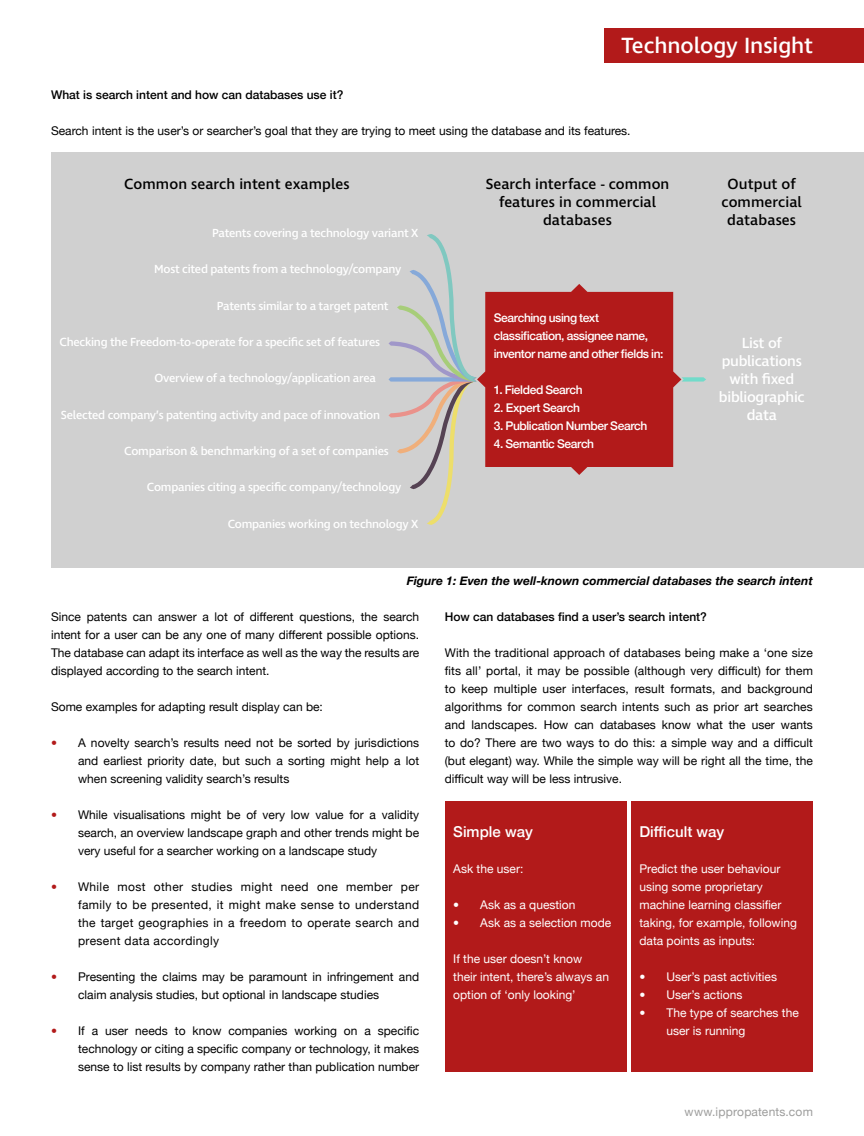
<style>
.page{position:relative;width:864px;height:1136px;background:#fff}
.page>*{position:absolute;margin:0;border:0;box-sizing:border-box;transform-origin:0 0}
.t1{font:500 22.5px "Ingra";letter-spacing:-.005em;color:#fff}
.t2{font:500 15px/18px "Ingra";letter-spacing:.005em;color:#000;text-align:center}
.t3{font:500 15px/18px "Ingra";letter-spacing:-.02em;color:#fff;text-align:center}
.t4{font:500 15px "Helvetica Neue";color:#fff}
.t5{font:12px/18px "Helvetica Neue";color:#000;text-align:justify}
.t6{font:500 12px "Ingra";letter-spacing:-.02em;color:#fff}
.t7{font:12px/18px "Helvetica Neue";color:#fff}
.t8{font:500 12px/18px "Helvetica Neue";letter-spacing:-.035em;color:#fff}
.t9{font:500 12px "Helvetica Neue";color:#000}
.t10{font:italic 700 12px "Helvetica Neue";color:#000}
.t11{font:12px "Helvetica Neue";letter-spacing:.015em;color:#9d9d9c}
</style>
<div class="page">
<div style="left:51px;top:153px;width:812px;height:415px;background:#d0d0d0"></div>
<svg style="left:388px;top:234px;width:318px;height:291px"></svg>
<div style="left:444px;top:801px;width:182px;height:270px;background:#b21a1a"></div>
<div style="left:630px;top:801px;width:182px;height:270px;background:#b21a1a"></div>
<div style="left:604px;top:28px;width:259px;height:34px;background:#b21a1a"></div>
<h1 class="t1" style="left:621px;top:31px;width:193px">Technology Insight</h1>
<p class="t9" style="left:51px;top:85px;width:294px">What is search intent and how can databases use it?</p>
<p class="t5" style="left:51px;top:122px;width:581px">Search intent is the user’s or searcher’s goal that they are trying to meet using the database and its features.</p>
<p class="t2" style="left:124px;top:175px;width:227px">Common search intent examples</p>
<p class="t2" style="left:485px;top:175px;width:185px">Search interface - common features in commercial databases</p>
<p class="t2" style="left:721px;top:175px;width:82px">Output of commercial databases</p>
<p class="t6" style="left:212px;top:225px;width:208px">Patents covering a technology variant X</p>
<p class="t6" style="left:154px;top:262px;width:249px">Most cited patents from a technology/company</p>
<p class="t6" style="left:217px;top:298px;width:173px">Patents similar to a target patent</p>
<p class="t6" style="left:60px;top:334px;width:322px">Checking the Freedom-to-operate for a specific set of features</p>
<p class="t6" style="left:154px;top:371px;width:223px">Overview of a technology/application area</p>
<p class="t6" style="left:61px;top:407px;width:320px">Selected company’s patenting activity and pace of innovation</p>
<p class="t6" style="left:124px;top:443px;width:266px">Comparison &amp; benchmarking of a set of companies</p>
<p class="t6" style="left:147px;top:480px;width:256px">Companies citing a specific company/technology</p>
<p class="t6" style="left:228px;top:516px;width:192px">Companies working on technology X</p>
<p class="t8" style="left:493px;top:308px;width:171px">Searching using text classification, assignee name, inventor name and other fields in:</p>
<p class="t8" style="left:493px;top:380px;width:90px">1. Fielded Search</p>
<p class="t8" style="left:493px;top:398px;width:88px">2. Expert Search</p>
<p class="t8" style="left:493px;top:416px;width:155px">3. Publication Number Search</p>
<p class="t8" style="left:493px;top:434px;width:102px">4. Semantic Search</p>
<p class="t3" style="left:718px;top:335px;width:87px">List of publications with fixed bibliographic data</p>
<p class="t10" style="left:406px;top:571px;width:407px">Figure 1: Even the well-known commercial databases the search intent</p>
<p class="t5" style="left:51px;top:608px;width:369px">Since patents can answer a lot of different questions, the search intent for a user can be any one of many different possible options.<br>The database can adapt its interface as well as the way the results are displayed according to the search intent.</p>
<p class="t5" style="left:51px;top:698px;width:273px">Some examples for adapting result display can be:</p>
<p class="t5" style="left:78px;top:734px;width:342px">A novelty search’s results need not be sorted by jurisdictions and earliest priority date, but such a sorting might help a lot when screening validity search’s results</p>
<p class="t5" style="left:78px;top:806px;width:342px">While visualisations might be of very low value for a validity search, an overview landscape graph and other trends might be very useful for a searcher working on a landscape study</p>
<p class="t5" style="left:78px;top:878px;width:342px">While most other studies might need one member per family to be presented, it might make sense to understand the target geographies in a freedom to operate search and present data accordingly</p>
<p class="t5" style="left:78px;top:968px;width:342px">Presenting the claims may be paramount in infringement and claim analysis studies, but optional in landscape studies</p>
<p class="t5" style="left:78px;top:1022px;width:342px">If a user needs to know companies working on a specific technology or citing a specific company or technology, it makes sense to list results by company rather than publication number</p>
<p class="t9" style="left:444px;top:607px;width:263px">How can databases find a user’s search intent?</p>
<p class="t5" style="left:444px;top:644px;width:369px">With the traditional approach of databases being make a ‘one size fits all’ portal, it may be possible (although very difficult) for them to keep multiple user interfaces, result formats, and background algorithms for common search intents such as prior art searches and landscapes. How can databases know what the user wants to do? There are two ways to do this: a simple way and a difficult (but elegant) way. While the simple way will be right all the time, the difficult way will be less intrusive.</p>
<p class="t4" style="left:453px;top:819px;width:81px">Simple way</p>
<p class="t7" style="left:453px;top:860px;width:72px">Ask the user:</p>
<p class="t7" style="left:480px;top:896px;width:132px">Ask as a question<br>Ask as a selection mode</p>
<p class="t7" style="left:453px;top:950px;width:157px">If the user doesn’t know<br>their intent, there’s always an option of ‘only looking’</p>
<p class="t4" style="left:639px;top:819px;width:86px">Difficult way</p>
<p class="t7" style="left:639px;top:860px;width:159px">Predict the user behaviour using some proprietary machine learning classifier taking, for example, following data points as inputs:</p>
<p class="t7" style="left:666px;top:968px;width:134px">User’s past activities<br>User’s actions<br>The type of searches the user is running</p>
<p class="t11" style="left:684px;top:1103px;width:130px">www.ippropatents.com</p>
</div>
